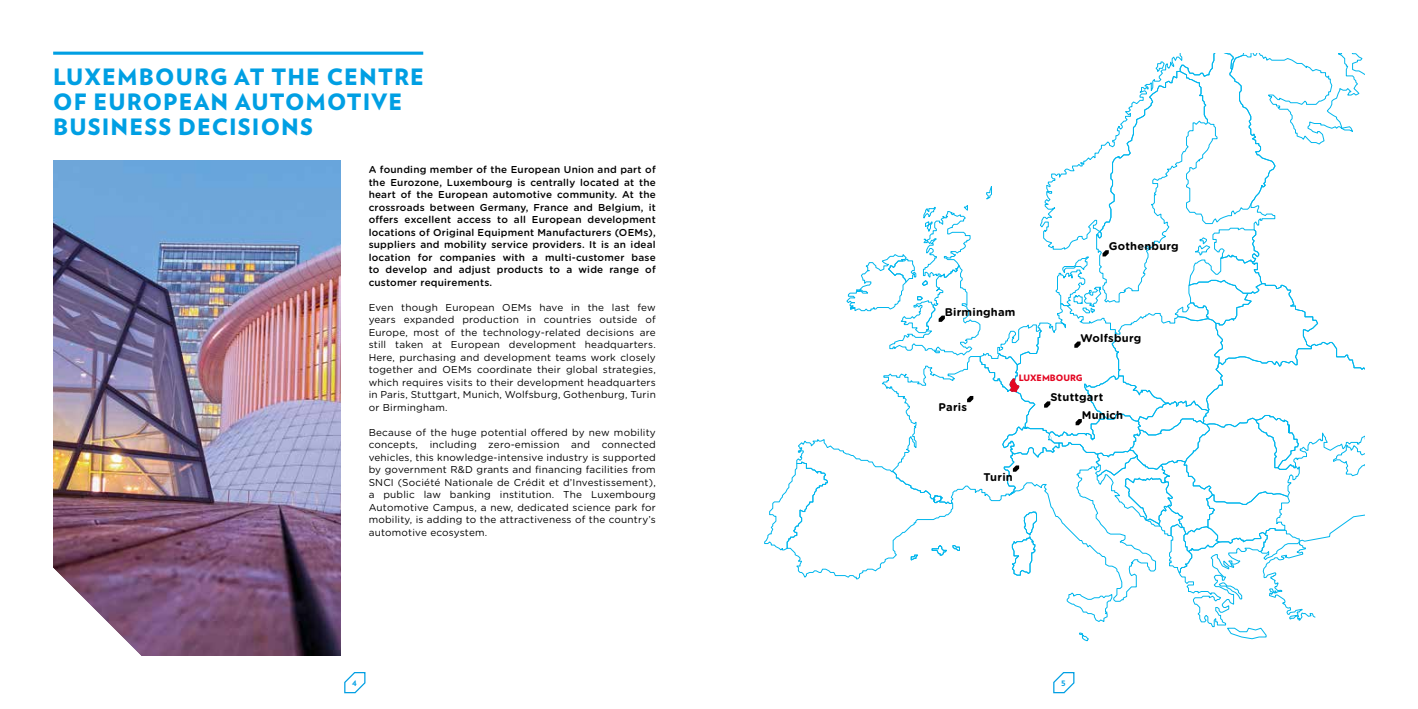
<style>
.page{position:relative;width:1418px;height:709px;background:#fff}
.page>*{position:absolute;margin:0;border:0;box-sizing:border-box;transform-origin:0 0}
.t1{font:900 22.5px/25px "Verlag";letter-spacing:.05em;color:#009fe3}
.t2{font:700 11.12px/17.6px "Gotham Rounded";letter-spacing:.02em;color:#000}
.t3{font:10px/12.5px "Gotham Rounded";letter-spacing:.02em;color:#000;text-align:justify}
.t4{font:500 10px/12.5px "Gotham Rounded";letter-spacing:.02em;color:#000;text-align:justify}
.t5{font:700 9.38px "Verlag";color:#009fe3}
.t6{font:900 8.75px "Verlag";color:#e40521}
</style>
<div class="page">
<svg style="left:344px;top:672px;width:22px;height:22px"></svg>
<img style="left:53px;top:160px;width:287px;height:496px">
<hr style="left:53px;top:52px;width:370px;height:3px;background:#009fe3">
<svg style="left:53px;top:538px;width:118px;height:118px"></svg>
<svg style="left:764px;top:53px;width:601px;height:641px"></svg>
<h1 class="t1" style="left:53px;top:64px;width:372px">LUXEMBOURG AT THE CENTRE<br>OF EUROPEAN AUTOMOTIVE<br>BUSINESS DECISIONS</h1>
<p class="t4" style="left:369px;top:163px;width:289px">A founding member of the European Union and part of the Eurozone, Luxembourg is centrally located at the heart of the European automotive community. At the crossroads between Germany, France and Belgium, it offers excellent access to all European development locations of Original Equipment Manufacturers (OEMs), suppliers and mobility service providers. It is an ideal location for companies with a multi-customer base to develop and adjust products to a wide range of customer requirements.</p>
<p class="t3" style="left:369px;top:300px;width:289px">Even though European OEMs have in the last few years expanded production in countries outside of Europe, most of the technology-related decisions are still taken at European development headquarters.<br>Here, purchasing and development teams work closely together and OEMs coordinate their global strategies, which requires visits to their development headquarters in Paris, Stuttgart, Munich, Wolfsburg, Gothenburg, Turin or Birmingham.</p>
<p class="t3" style="left:369px;top:425px;width:289px">Because of the huge potential offered by new mobility concepts, including zero-emission and connected vehicles, this knowledge-intensive industry is supported by government R&amp;D grants and financing facilities from SNCI (Société Nationale de Crédit et d’Investissement), a public law banking institution. The Luxembourg Automotive Campus, a new, dedicated science park for mobility, is adding to the attractiveness of the country’s automotive ecosystem.</p>
<p class="t2" style="left:944px;top:302px;width:72px">Birmingham</p>
<p class="t2" style="left:1108px;top:237px;width:72px">Gothenburg</p>
<p class="t2" style="left:1080px;top:328px;width:62px">Wolfsburg</p>
<p class="t2" style="left:938px;top:398px;width:30px">Paris</p>
<p class="t6" style="left:1018px;top:371px;width:65px">LUXEMBOURG</p>
<p class="t2" style="left:1081px;top:388px;width:43px;text-indent:-31px">Stuttgart<br>Munich</p>
<p class="t2" style="left:983px;top:467px;width:31px">Turin</p>
<p class="t5" style="left:352px;top:674px;width:6px">4</p>
<p class="t5" style="left:1061px;top:674px;width:6px">5</p>
</div>
